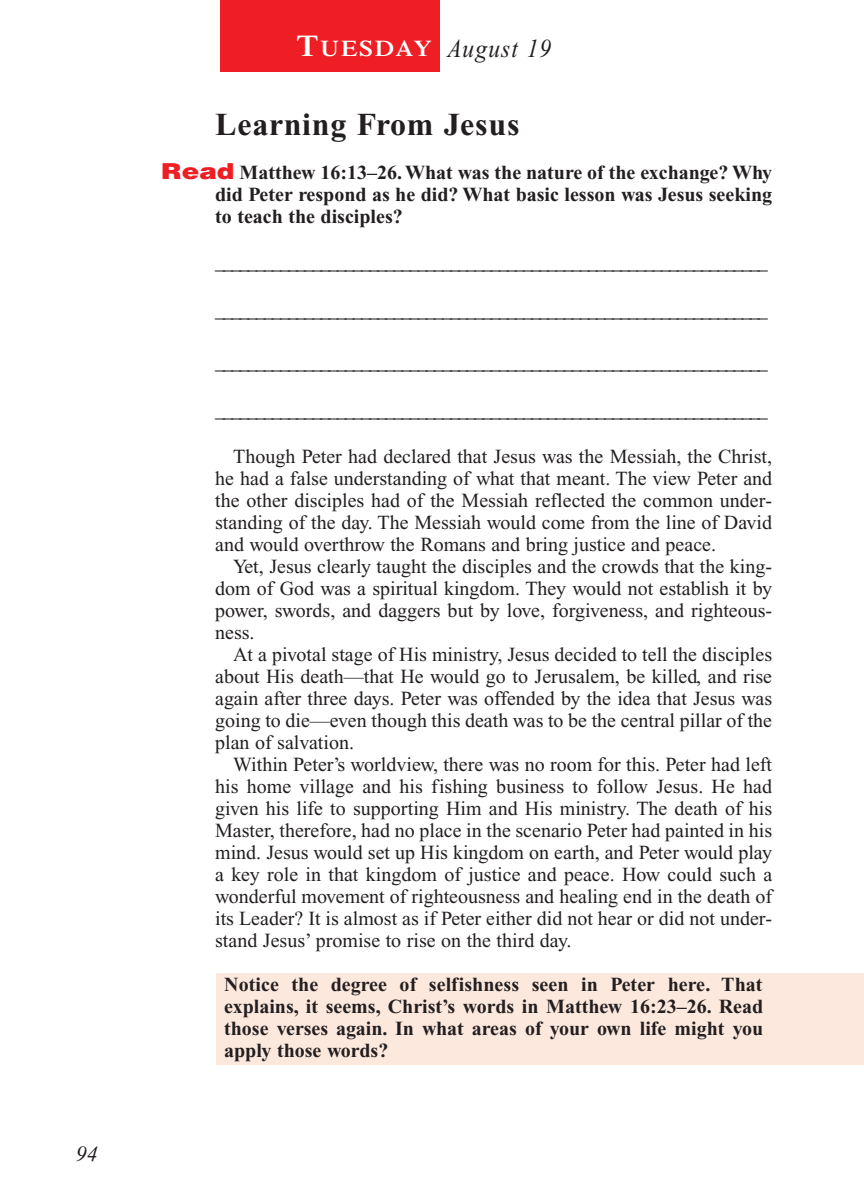
<style>
.page{position:relative;width:864px;height:1188px;background:#fff}
.page>*{position:absolute;margin:0;border:0;box-sizing:border-box;transform-origin:0 0}
.t1{font:700 32px "Times New Roman";letter-spacing:.025em;color:#231f20}
.t2{font:italic 26px "Times New Roman";letter-spacing:.05em;color:#231f20;scale:.9 1}
.t3{font:italic 22px "Times New Roman";color:#231f20}
.t4{font:20px/22px "Times New Roman";color:#231f20;text-align:justify}
.t5{font:700 20px/22px "Times New Roman";color:#231f20;text-align:justify}
.t6{font:italic 20px "Times New Roman";color:#231f20}
.s1{font-family:"Times";font-weight:600;font-style:normal;font-size:30px;color:#fff}
.s2{font-family:"Times";font-weight:600;font-style:normal;font-size:22.4px;color:#fff}
.s3{font-family:"Helvetica";font-weight:900;font-size:22px;color:#ee1e24}
</style>
<div class="page">
<div style="left:216px;top:973px;width:648px;height:91px;background:#fde8dd"></div>
<div style="left:220px;top:0;width:220px;height:72px;background:#ee1e24"></div>
<p class="t3" style="left:76px;top:1146px;width:23px">94</p>
<h2 class="t2" style="left:297px;top:39px;width:285px"><span class="s1">T</span><span class="s2">UESDAY</span> August 19</h2>
<h1 class="t1" style="left:215px;top:114px;width:306px">Learning From Jesus</h1>
<p class="t5" style="left:215px;top:164px;width:559px;text-indent:-54px"><span class="s3">Read</span> Matthew 16:13–26. What was the nature of the exchange? Why did Peter respond as he did? What basic lesson was Jesus seeking to teach the disciples?</p>
<p class="t6" style="left:215px;top:255px;width:554px">____________________________________________________________________</p>
<p class="t6" style="left:215px;top:303px;width:554px">____________________________________________________________________</p>
<p class="t6" style="left:215px;top:355px;width:554px">____________________________________________________________________</p>
<p class="t6" style="left:215px;top:403px;width:554px">____________________________________________________________________</p>
<p class="t4" style="left:215px;top:447px;width:559px;text-indent:18px">Though Peter had declared that Jesus was the Messiah, the Christ, he had a false understanding of what that meant. The view Peter and the other disciples had of the Messiah reflected the common under&shy;standing of the day. The Messiah would come from the line of David and would overthrow the Romans and bring justice and peace.</p>
<p class="t4" style="left:215px;top:557px;width:559px;text-indent:18px">Yet, Jesus clearly taught the disciples and the crowds that the king&shy;dom of God was a spiritual kingdom. They would not establish it by power, swords, and daggers but by love, forgiveness, and righteous&shy;ness.</p>
<p class="t4" style="left:215px;top:645px;width:559px;text-indent:18px">At a pivotal stage of His ministry, Jesus decided to tell the disciples about His death—that He would go to Jerusalem, be killed, and rise again after three days. Peter was offended by the idea that Jesus was going to die—even though this death was to be the central pillar of the plan of salvation.</p>
<p class="t4" style="left:215px;top:755px;width:559px;text-indent:18px">Within Peter’s worldview, there was no room for this. Peter had left his home village and his fishing business to follow Jesus. He had given his life to supporting Him and His ministry. The death of his Master, therefore, had no place in the scenario Peter had painted in his mind. Jesus would set up His kingdom on earth, and Peter would play a key role in that kingdom of justice and peace. How could such a wonderful movement of righteousness and healing end in the death of its Leader? It is almost as if Peter either did not hear or did not under&shy;stand Jesus’ promise to rise on the third day.</p>
<p class="t5" style="left:224px;top:976px;width:541px">Notice the degree of selfishness seen in Peter here. That explains, it seems, Christ’s words in Matthew 16:23–26. Read those verses again. In what areas of your own life might you apply those words?</p>
</div>
